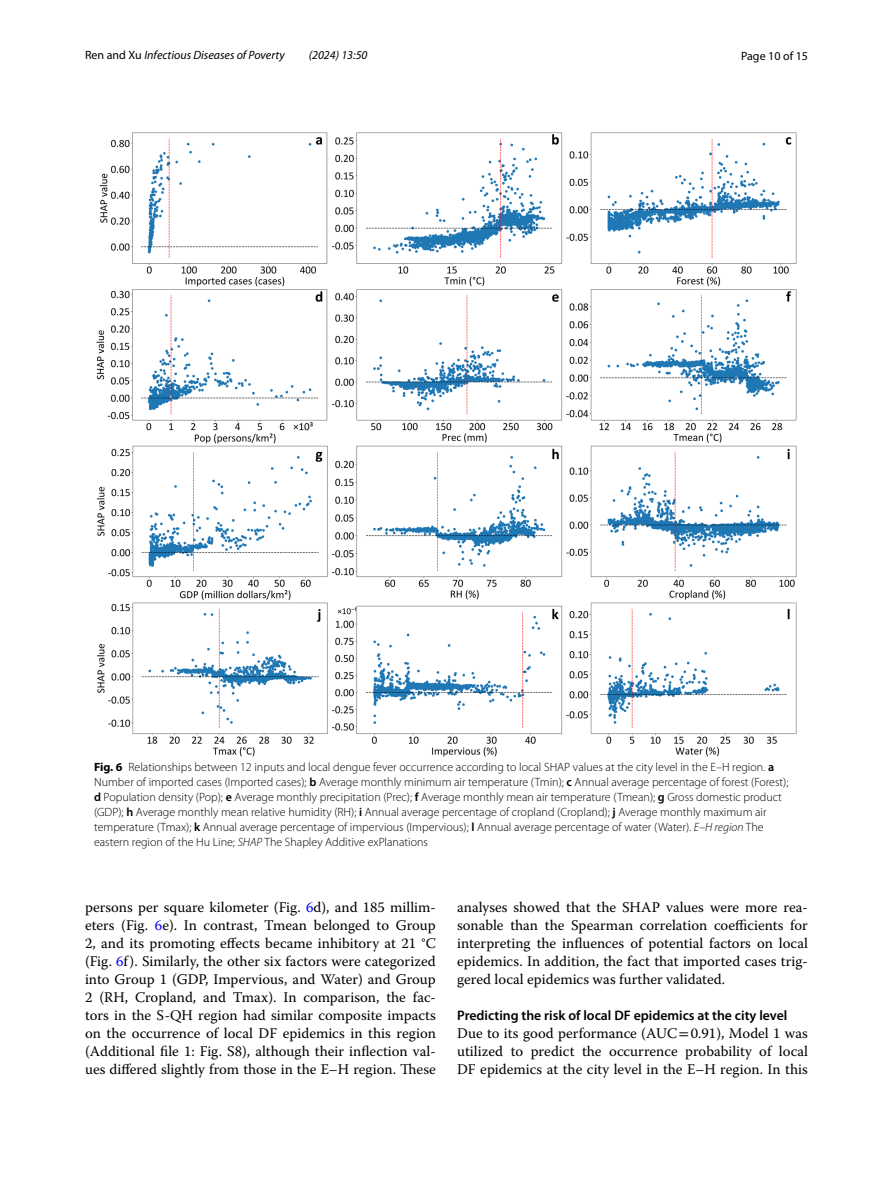
<style>
.page{position:relative;width:893px;height:1187px;background:#fff}
.page>*{position:absolute;margin:0;border:0;box-sizing:border-box;transform-origin:0 0}
.t1{font:14.7px/18px "Warnock Pro";color:#000;text-align:justify}
.t2{font:600 13.8px "Myriad Pro";color:#000}
.t3{font:300 12px/15px "Myriad Pro";color:#000}
.t4{font:italic 12px "Myriad Pro";color:#000}
.t5{font:12px "Myriad Pro";color:#000}
.s1{font-style:normal}
.s2{font-weight:700}
.s3{font-weight:600}
.s4{font-style:italic}
.s5{color:#00f}
.s6{font-family:"STIX"}
</style>
<div class="page">
<img style="left:96px;top:133px;width:701px;height:623px">
<p class="t4" style="left:85px;top:48px;width:201px"><span class="s1">Ren and Xu</span> Infectious Diseases of Poverty</p>
<p class="t4" style="left:309px;top:48px;width:60px">(2024) 13:50</p>
<p class="t5" style="left:741px;top:48px;width:68px">Page 10 of 15</p>
<p class="t3" style="left:94px;top:760px;width:696px"><span class="s2">Fig. 6</span> Relationships between 12 inputs and local dengue fever occurrence according to local SHAP values at the city level in the E–H region. <span class="s3">a </span>Number of imported cases (Imported cases); <span class="s3">b</span> Average monthly minimum air temperature (Tmin); <span class="s3">c</span> Annual average percentage of forest (Forest); <span class="s3">d</span> Population density (Pop); <span class="s3">e</span> Average monthly precipitation (Prec); <span class="s3">f</span> Average monthly mean air temperature (Tmean); <span class="s3">g</span> Gross domestic product (GDP); <span class="s3">h</span> Average monthly mean relative humidity (RH); <span class="s3">i</span> Annual average percentage of cropland (Cropland); <span class="s3">j</span> Average monthly maximum air temperature (Tmax); <span class="s3">k</span> Annual average percentage of impervious (Impervious); <span class="s3">l</span> Annual average percentage of water (Water). <span class="s4">E–H region</span> The eastern region of the Hu Line; <span class="s4">SHAP</span> The Shapley Additive exPlanations</p>
<p class="t1" style="left:85px;top:897px;width:352px">persons per square kilometer (Fig. <span class="s5">6</span>d), and 185 millim&shy;eters (Fig. <span class="s5">6</span>e). In contrast, Tmean belonged to Group 2, and its promoting effects became inhibitory at 21 °C (Fig. <span class="s5">6</span>f). Similarly, the other six factors were categorized into Group 1 (GDP, Impervious, and Water) and Group 2 (RH, Cropland, and Tmax). In comparison, the fac&shy;tors in the S-QH region had similar composite impacts on the occurrence of local DF epidemics in this region (Additional file 1: Fig. S8), although their inflection val&shy;ues differed slightly from those in the E–H region. These</p>
<p class="t1" style="left:457px;top:897px;width:352px">analyses showed that the SHAP values were more rea&shy;sonable than the Spearman correlation coefficients for interpreting the influences of potential factors on local epidemics. In addition, the fact that imported cases trig&shy;gered local epidemics was further validated.</p>
<p class="t2" style="left:457px;top:1006px;width:332px">Predicting the risk of local DF epidemics at the city level</p>
<p class="t1" style="left:457px;top:1023px;width:352px">Due to its good performance (AUC<span class="s6">=</span>0.91), Model 1 was utilized to predict the occurrence probability of local DF epidemics at the city level in the E–H region. In this</p>
</div>
